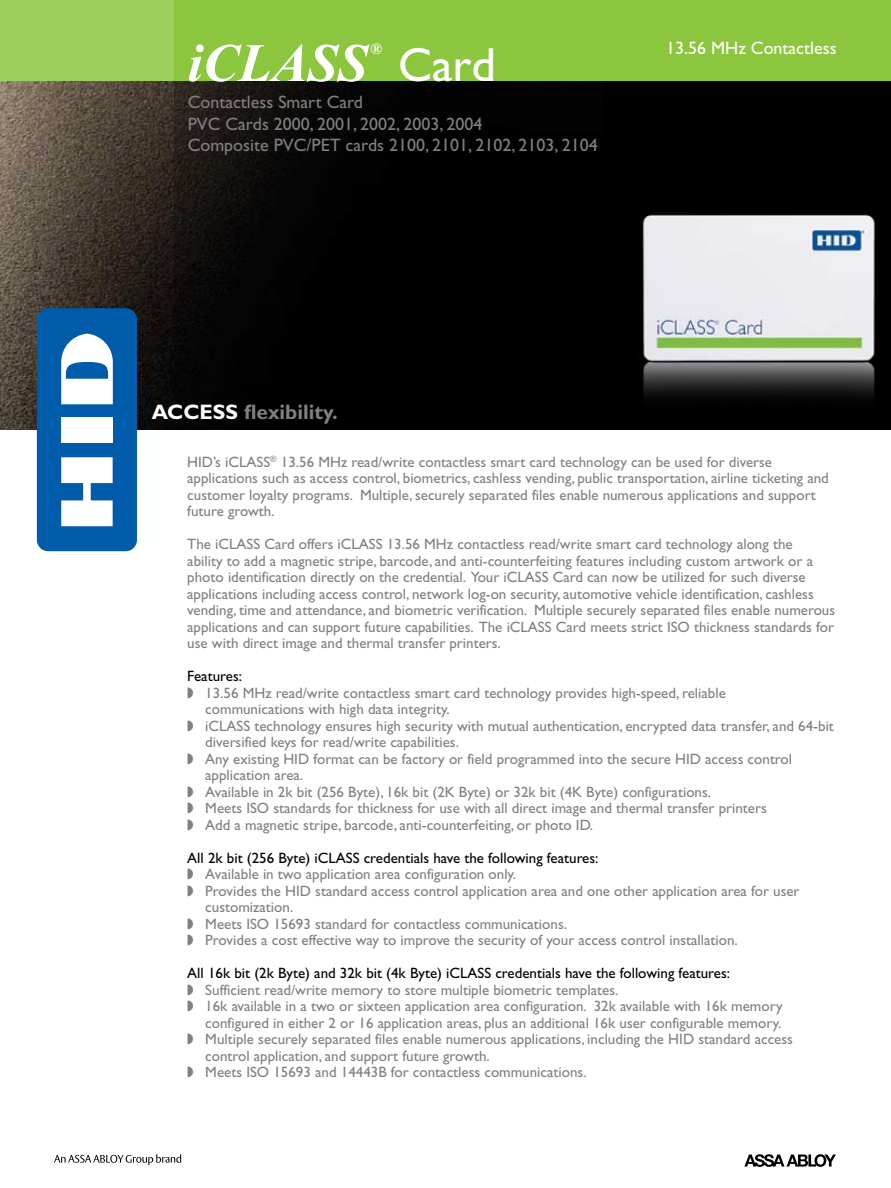
<style>
.page{position:relative;width:891px;height:1188px;background:#fff}
.page>*{position:absolute;margin:0;border:0;box-sizing:border-box;transform-origin:0 0}
.t1{font:italic 700 54px "Times New Roman";color:#fff}
.t2{font:48px "Gill Sans";color:#fff}
.t3{font:700 21px "Gill Sans";color:#7e8082}
.t4{font:18px/21.6px "Gill Sans";color:#7e8082}
.t5{font:18px "Gill Sans";color:#fff}
.t6{font:italic 700 15.75px "Times New Roman";color:#fff}
.t7{font:15px/16.5px "Gill Sans";color:#7e8082}
.t8{font:15px "Gill Sans";color:#000}
.s1{color:#fff}
</style>
<div class="page">
<div style="left:0;top:0;width:187px;height:93px;background:#9dcf5c"></div>
<div style="left:175px;top:0;width:716px;height:93px;background:#8cc63f"></div>
<img style="left:174px;top:81px;width:717px;height:349px">
<svg style="left:0;top:81px;width:174px;height:349px;background:#493f35"></svg>
<div style="left:37px;top:308px;width:100px;height:243px;background:#005bab;border-radius:11px"></div>
<div style="left:61px;top:418px;width:52px;height:25px;background:#fff"></div>
<svg style="left:61px;top:457px;width:52px;height:69px"></svg>
<svg style="left:61px;top:334px;width:52px;height:70px"></svg>
<svg style="left:54px;top:1154px;width:127px;height:11px"></svg>
<svg style="left:744px;top:1154px;width:92px;height:13px"></svg>
<h1 class="t1" style="left:188px;top:34px;width:182px">iCLASS</h1>
<p class="t6" style="left:371px;top:40px;width:13px">®</p>
<h2 class="t2" style="left:398px;top:37px;width:99px">Card</h2>
<p class="t4" style="left:188px;top:91px;width:412px">Contactless Smart Card<br>PVC Cards 2000, 2001, 2002, 2003, 2004<br>Composite PVC/PET cards 2100, 2101, 2102, 2103, 2104</p>
<p class="t5" style="left:666px;top:38px;width:172px">13.56 MHz Contactless</p>
<h3 class="t3" style="left:152px;top:400px;width:188px"><span class="s1">ACCESS</span> flexibility.</h3>
<p class="t7" style="left:187px;top:454px;width:643px">HID’s iCLASS<sup>®</sup> 13.56 MHz read/write contactless smart card technology can be used for diverse applications such as access control, biometrics, cashless vending, public transportation, airline ticketing and customer loyalty programs. Multiple, securely separated files enable numerous applications and support future growth.</p>
<p class="t7" style="left:187px;top:536px;width:649px">The iCLASS Card offers iCLASS 13.56 MHz contactless read/write smart card technology along the<br>ability to add a magnetic stripe, barcode, and anti-counterfeiting features including custom artwork or a photo identification directly on the credential. Your iCLASS Card can now be utilized for such diverse applications including access control, network log-on security, automotive vehicle identification, cashless vending, time and attendance, and biometric verification. Multiple securely separated files enable numerous applications and can support future capabilities. The iCLASS Card meets strict ISO thickness standards for use with direct image and thermal transfer printers.</p>
<p class="t8" style="left:187px;top:668px;width:56px">Features:</p>
<p class="t7" style="left:205px;top:685px;width:630px">13.56 MHz read/write contactless smart card technology provides high-speed, reliable<br>communications with high data integrity.<br>iCLASS technology ensures high security with mutual authentication, encrypted data transfer, and 64-bit diversified keys for read/write capabilities.<br>Any existing HID format can be factory or field programmed into the secure HID access control application area.<br>Available in 2k bit (256 Byte), 16k bit (2K Byte) or 32k bit (4K Byte) configurations.<br>Meets ISO standards for thickness for use with all direct image and thermal transfer printers<br>Add a magnetic stripe, barcode, anti-counterfeiting, or photo ID.</p>
<p class="t8" style="left:187px;top:849px;width:413px">All 2k bit (256 Byte) iCLASS credentials have the following features:</p>
<p class="t7" style="left:205px;top:866px;width:596px">Available in two application area configuration only.<br>Provides the HID standard access control application area and one other application area for user customization.<br>Meets ISO 15693 standard for contactless communications.<br>Provides a cost effective way to improve the security of your access control installation.</p>
<p class="t8" style="left:187px;top:965px;width:544px">All 16k bit (2k Byte) and 32k bit (4k Byte) iCLASS credentials have the following features:</p>
<p class="t7" style="left:205px;top:982px;width:589px">Sufficient read/write memory to store multiple biometric templates.<br>16k available in a two or sixteen application area configuration. 32k available with 16k memory configured in either 2 or 16 application areas, plus an additional 16k user configurable memory.<br>Multiple securely separated files enable numerous applications, including the HID standard access control application, and support future growth.<br>Meets ISO 15693 and 14443B for contactless communications.</p>
</div>
